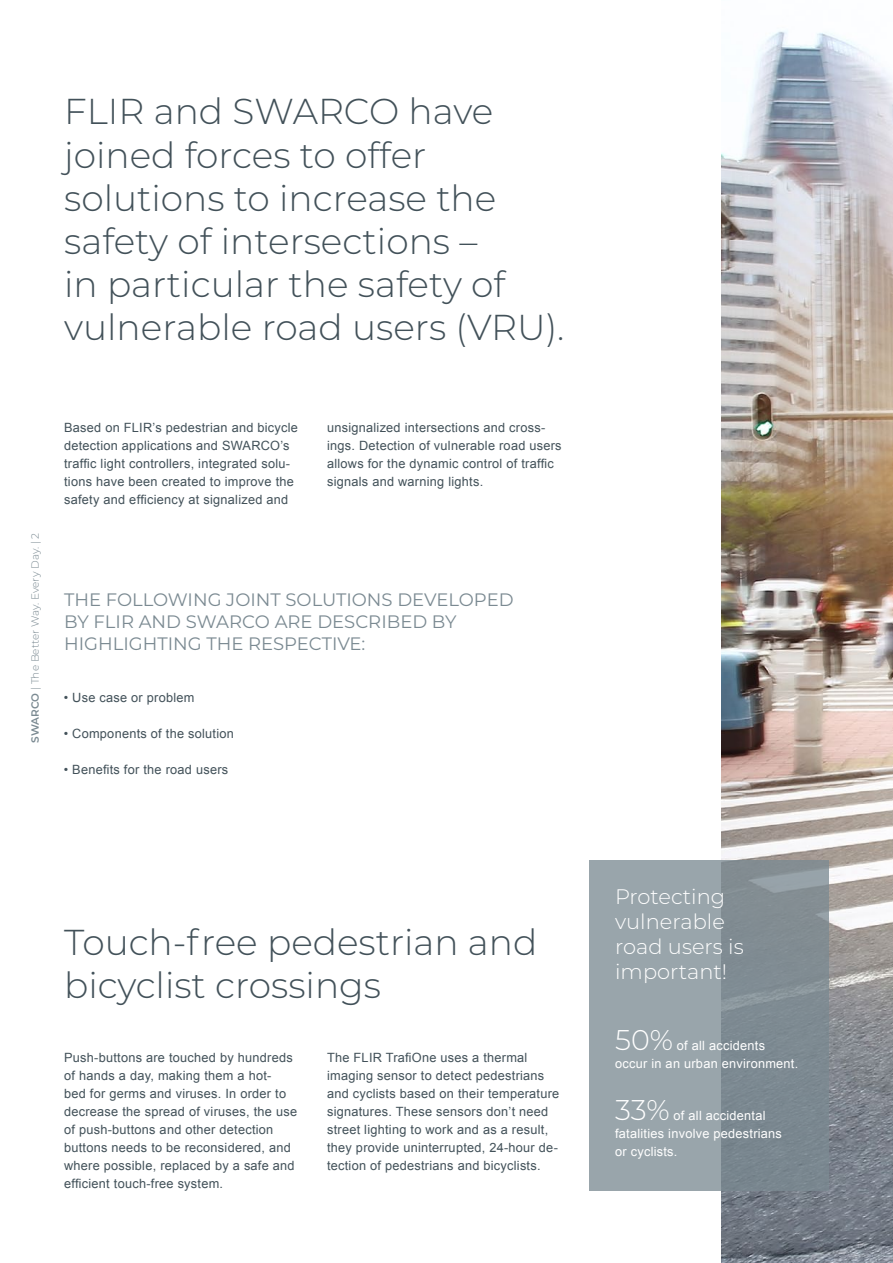
<style>
.page{position:relative;width:893px;height:1263px;background:#fff}
.page>*{position:absolute;margin:0;border:0;box-sizing:border-box;transform-origin:0 0}
.t1{font:300 36px/43.2px "Montserrat";color:#425159}
.t2{font:300 28.5px "Montserrat";color:#fff}
.t3{font:300 21px "Montserrat";color:#fff}
.t4{font:18px "Montserrat";color:#7b8a92}
.t5{font:12.75px/18px "Arial";letter-spacing:.02em;color:#425159}
.t6{font:12.75px/18px "Arial";letter-spacing:.02em;color:#fff}
.t7{font:300 10.5px "Montserrat";color:#7b8a92}
.s1{font-weight:600}
</style>
<div class="page">
<img style="left:721px;top:30px;width:172px;height:1233px">
<svg style="left:590px;top:860px;width:239px;height:331px;background:#8d999f"></svg>
<p class="t1" style="left:64px;top:89px;width:502px">FLIR and SWARCO have joined forces to offer solutions to increase the safety of intersections –<br>in particular the safety of vulnerable road users (VRU).</p>
<p class="t7" style="left:28px;top:743px;width:212px;rotate:-90deg"><span class="s1">SWARCO</span> | The Better Way. Every Day. | 2</p>
<p class="t5" style="left:64px;top:419px;width:235px">Based on FLIR’s pedestrian and bicycle detection applications and SWARCO’s traffic light controllers, integrated solu&shy;tions have been created to improve the safety and efficiency at signalized and</p>
<p class="t5" style="left:327px;top:419px;width:236px">unsignalized intersections and cross&shy;ings. Detection of vulnerable road users allows for the dynamic control of traffic signals and warning lights.</p>
<p class="t4" style="left:64px;top:588px;width:451px">THE FOLLOWING JOINT SOLUTIONS DEVELOPED</p>
<p class="t4" style="left:64px;top:609px;width:394px">BY FLIR AND SWARCO ARE DESCRIBED BY</p>
<p class="t4" style="left:64px;top:631px;width:303px">HIGHLIGHTING THE RESPECTIVE:</p>
<p class="t5" style="left:64px;top:689px;width:132px">• Use case or problem</p>
<p class="t5" style="left:64px;top:725px;width:172px">• Components of the solution</p>
<p class="t5" style="left:64px;top:761px;width:166px">• Benefits for the road users</p>
<p class="t1" style="left:64px;top:919px;width:475px">Touch-free pedestrian and bicyclist crossings</p>
<p class="t5" style="left:64px;top:1049px;width:234px">Push-buttons are touched by hundreds of hands a day, making them a hot-<br>bed for germs and viruses. In order to decrease the spread of viruses, the use of push-buttons and other detection buttons needs to be reconsidered, and where possible, replaced by a safe and efficient touch-free system.</p>
<p class="t5" style="left:327px;top:1049px;width:234px">The FLIR TrafiOne uses a thermal imaging sensor to detect pedestrians and cyclists based on their temperature signatures. These sensors don’t need street lighting to work and as a result, they provide uninterrupted, 24-hour de&shy;tection of pedestrians and bicyclists.</p>
<p class="t3" style="left:615px;top:882px;width:112px">Protecting</p>
<p class="t3" style="left:615px;top:907px;width:111px">vulnerable</p>
<p class="t3" style="left:615px;top:932px;width:130px">road users is</p>
<p class="t3" style="left:615px;top:957px;width:113px">important!</p>
<p class="t2" style="left:615px;top:1021px;width:59px">50%</p>
<p class="t6" style="left:615px;top:1037px;width:185px;text-indent:62px">of all accidents occur in an urban environment.</p>
<p class="t2" style="left:615px;top:1091px;width:56px">33%</p>
<p class="t6" style="left:615px;top:1107px;width:168px;text-indent:58px">of all accidental fatalities involve pedestrians or cyclists.</p>
</div>
